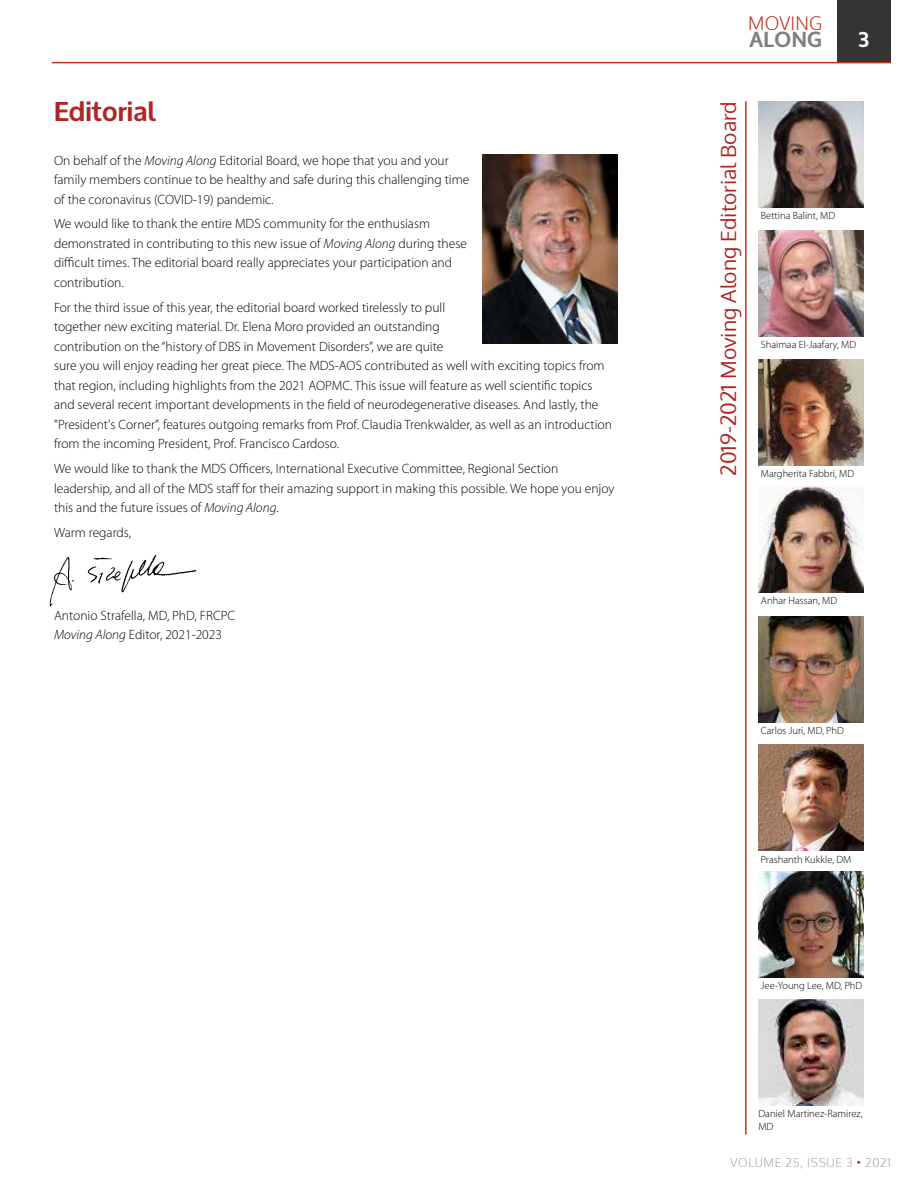
<style>
.page{position:relative;width:918px;height:1188px;background:#fff}
.page>*{position:absolute;margin:0;border:0;box-sizing:border-box;transform-origin:0 0}
.Head{font:700 27px "Oxygen";color:#af2626}
.t1{font:700 21.45px "Oxygen";letter-spacing:.02em;color:#837e7e}
.Subhead_1_Red{font:21px "Oxygen";color:#af2626}
.t2{font:700 21px "Oxygen";color:#fff}
.t3{font:300 18.45px "Oxygen";letter-spacing:.01em;color:#c2341b}
.Body_new__05{font:300 13.5px/19.5px "Myriad Pro";color:#000}
.body_no_lead{font:300 13.5px "Myriad Pro";color:#000}
.t4{font:300 12px "Oxygen";letter-spacing:.05em;color:#aca8a8}
.Body_new__05-2{font:300 10.5px/12.6px "Myriad Pro";color:#000}
.s1{font-style:italic}
.s2{color:#c2341b}
</style>
<div class="page">
<div style="left:837px;top:0;width:54px;height:62px;background:#343433"></div>
<hr style="left:52px;top:62px;width:839px;height:1px;background:#c2341b">
<img style="left:49px;top:554px;width:148px;height:53px">
<img style="left:483px;top:154px;width:135px;height:189px">
<hr style="left:745px;top:101px;width:2px;height:1034px;background:#c2341b">
<img style="left:758px;top:101px;width:106px;height:106px">
<img style="left:758px;top:230px;width:106px;height:106px">
<img style="left:758px;top:359px;width:106px;height:106px">
<img style="left:758px;top:487px;width:106px;height:106px">
<img style="left:758px;top:616px;width:106px;height:106px">
<img style="left:758px;top:745px;width:106px;height:106px">
<img style="left:758px;top:871px;width:106px;height:106px">
<img style="left:758px;top:1000px;width:106px;height:106px">
<p class="Head" style="left:54px;top:95px;width:104px">Editorial</p>
<p class="Body_new__05" style="left:54px;top:150px;width:417px">On behalf of the <span class="s1">Moving Along</span> Editorial Board, we hope that you and your family members continue to be healthy and safe during this challenging time of the coronavirus (COVID-19) pandemic.</p>
<p class="Body_new__05" style="left:54px;top:214px;width:414px">We would like to thank the entire MDS community for the enthusiasm demonstrated in contributing to this new issue of <span class="s1">Moving Along</span> during these difficult times. The editorial board really appreciates your participation and contribution.</p>
<p class="Body_new__05" style="left:54px;top:297px;width:559px">For the third issue of this year, the editorial board worked tirelessly to pull<br>together new exciting material. Dr. Elena Moro provided an outstanding<br>contribution on the “history of DBS in Movement Disorders”, we are quite<br>sure you will enjoy reading her great piece. The MDS-AOS contributed as well with exciting topics from that region, including highlights from the 2021 AOPMC. This issue will feature as well scientific topics and several recent important developments in the field of neurodegenerative diseases. And lastly, the "President's Corner", features outgoing remarks from Prof. Claudia Trenkwalder, as well as an introduction from the incoming President, Prof. Francisco Cardoso.</p>
<p class="Body_new__05" style="left:54px;top:459px;width:562px">We would like to thank the MDS Officers, International Executive Committee, Regional Section leadership, and all of the MDS staff for their amazing support in making this possible. We hope you enjoy this and the future issues of <span class="s1">Moving Along</span>.</p>
<p class="Body_new__05" style="left:54px;top:523px;width:79px">Warm regards,</p>
<p class="body_no_lead" style="left:54px;top:607px;width:183px">Antonio Strafella, MD, PhD, FRCPC</p>
<p class="Body_new__05" style="left:54px;top:625px;width:170px"><span class="s1">Moving Along</span> Editor, 2021-2023</p>
<h3 class="t3" style="left:748px;top:12px;width:76px">MOVING</h3>
<h2 class="t1" style="left:750px;top:26px;width:74px">ALONG</h2>
<h3 class="t2" style="left:859px;top:27px;width:12px">3</h3>
<p class="Subhead_1_Red" style="left:714px;top:476px;width:376px;rotate:-90deg">2019-2021 Moving Along Editorial Board</p>
<p class="Body_new__05-2" style="left:761px;top:209px;width:76px">Bettina Balint, MD</p>
<p class="Body_new__05-2" style="left:761px;top:338px;width:97px">Shaimaa El-Jaafary, MD</p>
<p class="Body_new__05-2" style="left:761px;top:467px;width:95px">Margherita Fabbri, MD</p>
<p class="Body_new__05-2" style="left:761px;top:595px;width:78px">Anhar Hassan, MD</p>
<p class="Body_new__05-2" style="left:761px;top:724px;width:84px">Carlos Juri, MD, PhD</p>
<p class="Body_new__05-2" style="left:761px;top:853px;width:92px">Prashanth Kukkle, DM</p>
<p class="Body_new__05-2" style="left:761px;top:979px;width:103px">Jee-Young Lee, MD, PhD</p>
<p class="Body_new__05-2" style="left:758px;top:1107px;width:106px">Daniel Martinez-Ramirez,<br>MD</p>
<p class="t4" style="left:731px;top:1155px;width:162px">VOLUME 25, ISSUE 3 <span class="s2">•</span> 2021</p>
</div>
